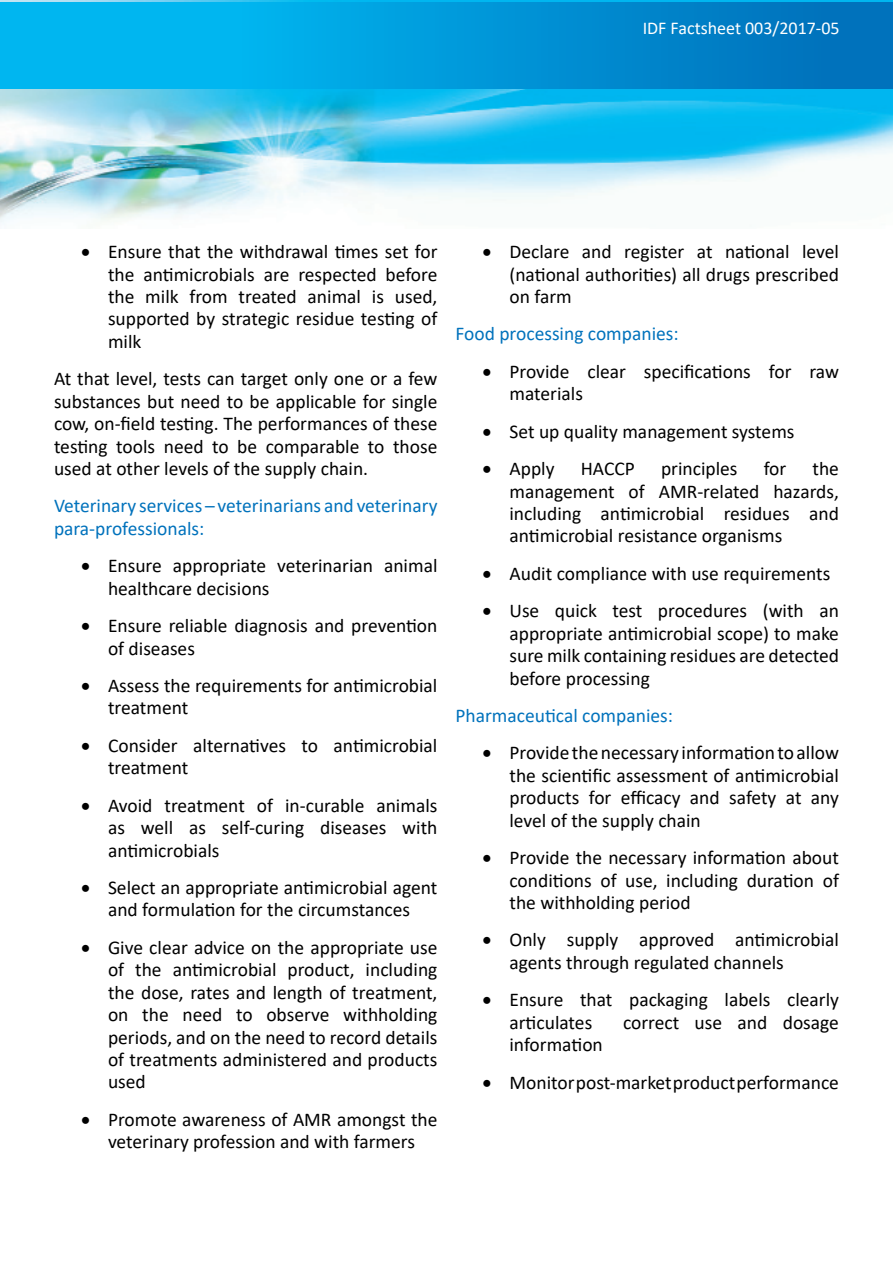
<style>
.page{position:relative;width:893px;height:1263px;background:#fff}
.page>*{position:absolute;margin:0;border:0;box-sizing:border-box;transform-origin:0 0}
.t1{font:19.5px/22.4px "Calibri";color:#000;text-align:justify}
.t2{font:19.5px/22.5px "Calibri";color:#0072bc}
.t3{font:18px "Calibri";color:#fff}
</style>
<div class="page">
<img style="left:0;top:0;width:893px;height:224px">
<div style="left:0;top:2px;width:893px;height:86px;background:linear-gradient(to right,#00c4fb,#006fba)"></div>
<p class="t3" style="left:643px;top:15px;width:198px">IDF Factsheet 003/2017-05</p>
<p class="t1" style="left:108px;top:241px;width:331px;text-indent:-27px">• Ensure that the withdrawal times set for the antimicrobials are respected before the milk from treated animal is used, supported by strategic residue testing of milk</p>
<p class="t1" style="left:54px;top:368px;width:385px">At that level, tests can target only one or a few substances but need to be applicable for single cow, on-field testing. The performances of these testing tools need to be comparable to those used at other levels of the supply chain.</p>
<p class="t2" style="left:54px;top:496px;width:385px">Veterinary services – veterinarians and veterinary para-professionals:</p>
<p class="t1" style="left:108px;top:555px;width:331px;text-indent:-27px">• Ensure appropriate veterinarian animal healthcare decisions</p>
<p class="t1" style="left:108px;top:615px;width:331px;text-indent:-27px">• Ensure reliable diagnosis and prevention of diseases</p>
<p class="t1" style="left:108px;top:675px;width:331px;text-indent:-27px">• Assess the requirements for antimicrobial treatment</p>
<p class="t1" style="left:108px;top:735px;width:331px;text-indent:-27px">• Consider alternatives to antimicrobial treatment</p>
<p class="t1" style="left:108px;top:795px;width:331px;text-indent:-27px">• Avoid treatment of in-curable animals as well as self-curing diseases with antimicrobials</p>
<p class="t1" style="left:81px;top:877px;width:358px;text-align:center">• Select an appropriate antimicrobial agent and formulation for the circumstances</p>
<p class="t1" style="left:108px;top:937px;width:331px;text-indent:-27px">• Give clear advice on the appropriate use of the antimicrobial product, including the dose, rates and length of treatment, on the need to observe withholding periods, and on the need to record details of treatments administered and products used</p>
<p class="t1" style="left:81px;top:1109px;width:358px;text-align:center">• Promote awareness of AMR amongst the veterinary profession and with farmers</p>
<p class="t1" style="left:509px;top:241px;width:331px;text-indent:-27px">• Declare and register at national level (national authorities) all drugs prescribed on farm</p>
<p class="t2" style="left:455px;top:324px;width:225px">Food processing companies:</p>
<p class="t1" style="left:509px;top:361px;width:331px;text-indent:-27px">• Provide clear specifications for raw materials</p>
<p class="t1" style="left:482px;top:421px;width:314px">• Set up quality management systems</p>
<p class="t1" style="left:482px;top:458px;width:74px">• Apply</p>
<p class="t1" style="left:581px;top:458px;width:56px">HACCP</p>
<p class="t1" style="left:661px;top:458px;width:78px">principles</p>
<p class="t1" style="left:764px;top:458px;width:24px">for</p>
<p class="t1" style="left:509px;top:458px;width:331px;text-indent:303px">the management of AMR-related hazards, including antimicrobial residues and antimicrobial resistance organisms</p>
<p class="t1" style="left:482px;top:563px;width:349px">• Audit compliance with use requirements</p>
<p class="t1" style="left:509px;top:600px;width:331px;text-indent:-27px">• Use quick test procedures (with an appropriate antimicrobial scope) to make sure milk containing residues are detected before processing</p>
<p class="t2" style="left:455px;top:705px;width:219px">Pharmaceutical companies:</p>
<p class="t1" style="left:509px;top:742px;width:331px;text-indent:-27px">• Provide the necessary information to allow the scientific assessment of antimicrobial products for efficacy and safety at any level of the supply chain</p>
<p class="t1" style="left:509px;top:847px;width:331px;text-indent:-27px">• Provide the necessary information about conditions of use, including duration of the withholding period</p>
<p class="t1" style="left:509px;top:930px;width:331px;text-indent:-27px">• Only supply approved antimicrobial agents through regulated channels</p>
<p class="t1" style="left:509px;top:989px;width:331px;text-indent:-27px">• Ensure that packaging labels clearly articulates</p>
<p class="t1" style="left:623px;top:1012px;width:217px">correct use and dosage</p>
<p class="t1" style="left:509px;top:1034px;width:95px">information</p>
<p class="t1" style="left:482px;top:1072px;width:358px">• Monitor post-market product performance</p>
</div>
